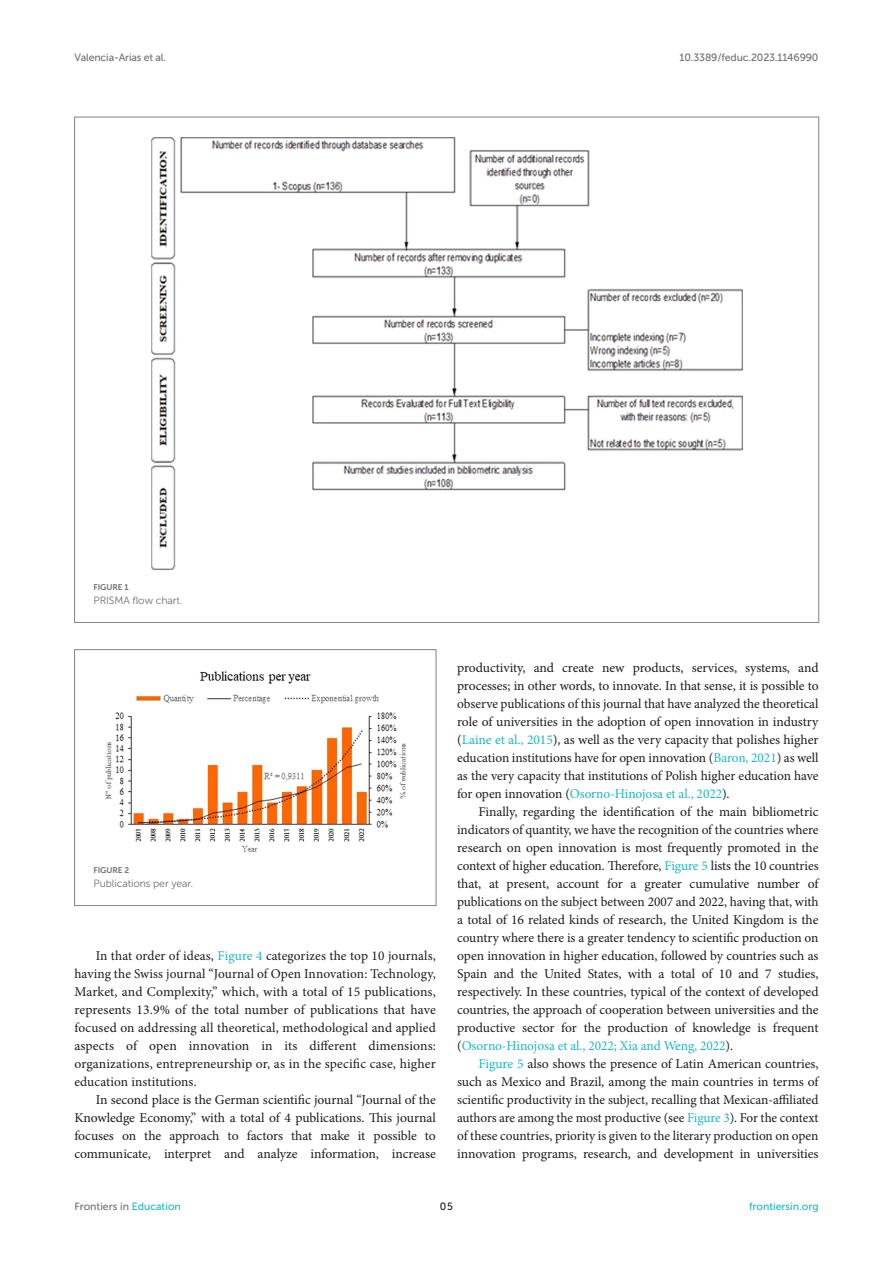
<style>
.page{position:relative;width:893px;height:1263px;background:#fff}
.page>*{position:absolute;margin:0;border:0;box-sizing:border-box;transform-origin:0 0}
.TEXT{font:13.5px/18px "Minion Pro";letter-spacing:-.005em;color:#1b1c1b;text-align:justify}
.t1{font:10.5px "Museo Sans 500";letter-spacing:-.015em;color:#706f70}
.FIG_LEG{font:10.5px "Museo Sans 300";letter-spacing:-.01em;color:#706f70}
.t2{font:10.5px "Museo Sans 500";color:#1db5c3}
.t3{font:10.5px "Museo Sans 500";color:#1b1c1b}
.FIG_HD{font:8.25px "Museo Sans 700";letter-spacing:-.01em;color:#706f70}
.s1{color:#1db5c3}
</style>
<div class="page">
<img style="left:151px;top:137px;width:592px;height:433px">
<img style="left:105px;top:671px;width:301px;height:181px">
<div style="left:74px;top:649px;width:362px;height:257px;border:1px solid #808285"></div>
<p class="t1" style="left:74px;top:51px;width:93px">Valencia-Arias et al.</p>
<p class="t1" style="left:680px;top:51px;width:140px">10.3389/feduc.2023.1146990</p>
<p class="FIG_HD" style="left:94px;top:583px;width:37px">FIGURE 1</p>
<p class="FIG_LEG" style="left:94px;top:594px;width:90px">PRISMA flow chart.</p>
<p class="FIG_HD" style="left:94px;top:866px;width:37px">FIGURE 2</p>
<p class="FIG_LEG" style="left:94px;top:877px;width:101px">Publications per year.</p>
<p class="TEXT" style="left:74px;top:947px;width:363px;text-indent:21px">In that order of ideas, <span class="s1">Figure 4</span> categorizes the top 10 journals, having the Swiss journal “Journal of Open Innovation: Technology, Market, and Complexity,” which, with a total of 15 publications, represents 13.9% of the total number of publications that have focused on addressing all theoretical, methodological and applied aspects of open innovation in its different dimensions: organizations, entrepreneurship or, as in the specific case, higher education institutions.</p>
<p class="TEXT" style="left:74px;top:1091px;width:363px;text-indent:21px">In second place is the German scientific journal “Journal of the Knowledge Economy,” with a total of 4 publications. This journal focuses on the approach to factors that make it possible to communicate, interpret and analyze information, increase</p>
<p class="TEXT" style="left:457px;top:659px;width:363px">productivity, and create new products, services, systems, and processes; in other words, to innovate. In that sense, it is possible to observe publications of this journal that have analyzed the theoretical role of universities in the adoption of open innovation in industry (<span class="s1">Laine et al., 2015</span>), as well as the very capacity that polishes higher education institutions have for open innovation (<span class="s1">Baron, 2021</span>) as well as the very capacity that institutions of Polish higher education have for open innovation (<span class="s1">Osorno-Hinojosa et al., 2022</span>).</p>
<p class="TEXT" style="left:457px;top:803px;width:363px;text-indent:21px">Finally, regarding the identification of the main bibliometric indicators of quantity, we have the recognition of the countries where research on open innovation is most frequently promoted in the context of higher education. Therefore, <span class="s1">Figure 5</span> lists the 10 countries that, at present, account for a greater cumulative number of publications on the subject between 2007 and 2022, having that, with a total of 16 related kinds of research, the United Kingdom is the country where there is a greater tendency to scientific production on open innovation in higher education, followed by countries such as Spain and the United States, with a total of 10 and 7 studies, respectively. In these countries, typical of the context of developed countries, the approach of cooperation between universities and the productive sector for the production of knowledge is frequent (<span class="s1">Osorno-Hinojosa et al., 2022; Xia and Weng, 2022</span>).</p>
<p class="TEXT" style="left:457px;top:1055px;width:363px;text-indent:21px"><span class="s1">Figure 5</span> also shows the presence of Latin American countries, such as Mexico and Brazil, among the main countries in terms of scientific productivity in the subject, recalling that Mexican-affiliated authors are among the most productive (see <span class="s1">Figure 3</span>). For the context of these countries, priority is given to the literary production on open innovation programs, research, and development in universities</p>
<p class="t1" style="left:74px;top:1200px;width:108px">Frontiers in <span class="s1">Education</span></p>
<p class="t3" style="left:440px;top:1200px;width:14px">05</p>
<p class="t2" style="left:749px;top:1200px;width:71px">frontiersin.org</p>
</div>
